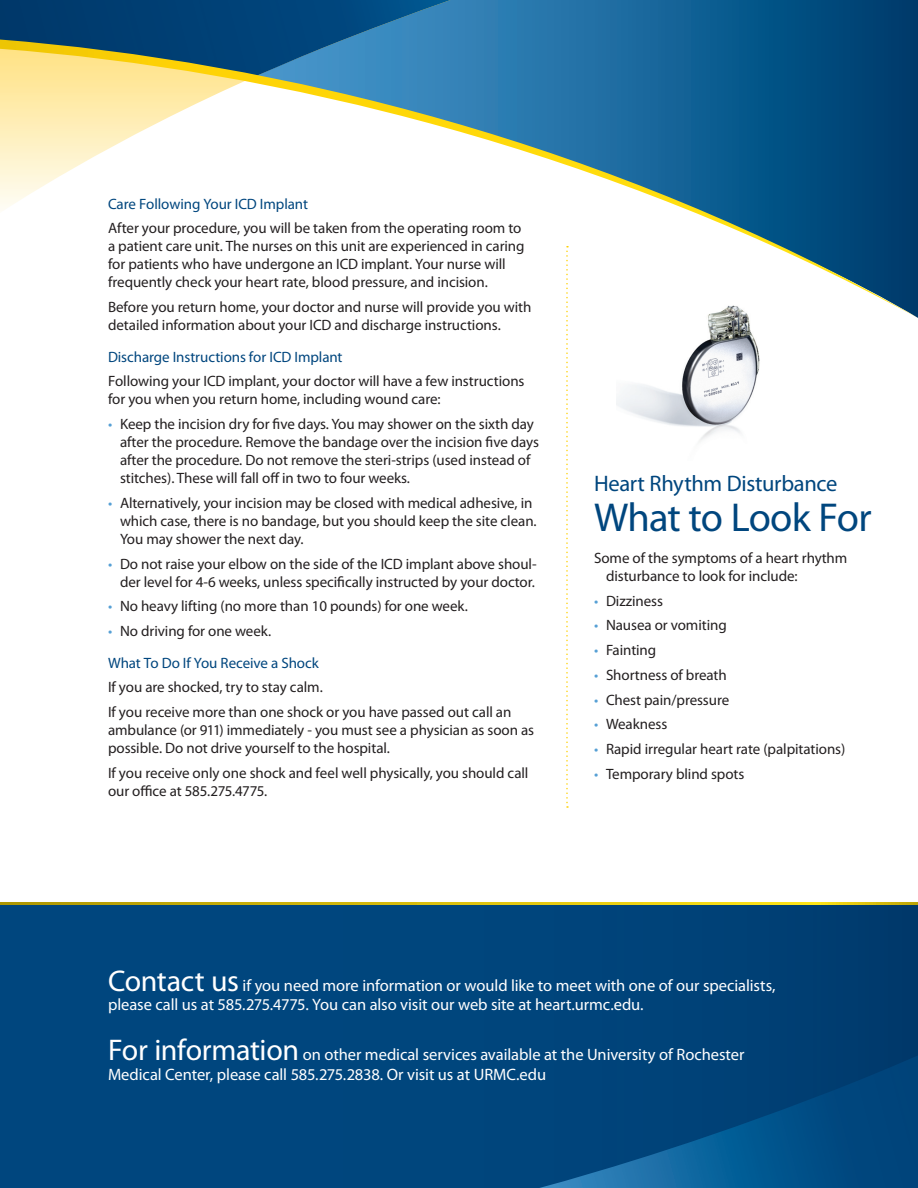
<style>
.page{position:relative;width:918px;height:1188px;background:#fff}
.page>*{position:absolute;margin:0;border:0;box-sizing:border-box;transform-origin:0 0}
.Subhead_2_-_PMS_541{font:40.5px "Myriad Pro";letter-spacing:-.025em;color:#00467e}
.Subhead_2_-_PMS_541-2{font:22.5px "Myriad Pro";letter-spacing:-.015em;color:#00467e}
.Contact_Us_Copy{font:16.5px/19.8px "Myriad Pro";letter-spacing:-.005em;color:#fff}
.Bullet_copy{font:15px/18px "Myriad Pro";letter-spacing:-.005em;color:#231f20}
.Body_Copy{font:15px/18px "Myriad Pro";letter-spacing:-.005em;color:#231f20}
.Subhead_1_-_PMS_541{font:15px "Myriad Pro";letter-spacing:-.005em;color:#00467e}
.s1{color:#56a0d5}
.s2{font-size:30px}
</style>
<div class="page">
<svg style="left:451px;top:0;width:467px;height:40px;background:#146094"></svg>
<svg style="left:0;top:0;width:451px;height:40px;background:#07497e"></svg>
<svg style="left:0;top:40px;width:918px;height:278px"></svg>
<div style="left:0;top:904px;width:918px;height:284px;background:linear-gradient(to right,#004982,#003e72)"></div>
<svg style="left:0;top:903px;width:918px;height:2px;background:#d7bd0c"></svg>
<svg style="left:566px;top:246px;width:2px;height:562px"></svg>
<svg style="left:539px;top:1055px;width:379px;height:133px;background:#024980"></svg>
<img style="left:617px;top:278px;width:193px;height:164px">
<p class="Subhead_1_-_PMS_541" style="left:108px;top:194px;width:202px">Care Following Your ICD Implant</p>
<p class="Body_Copy" style="left:108px;top:219px;width:418px">After your procedure, you will be taken from the operating room to a patient care unit. The nurses on this unit are experienced in caring for patients who have undergone an ICD implant. Your nurse will frequently check your heart rate, blood pressure, and incision.</p>
<p class="Body_Copy" style="left:108px;top:298px;width:425px">Before you return home, your doctor and nurse will provide you with detailed information about your ICD and discharge instructions.</p>
<p class="Subhead_1_-_PMS_541" style="left:108px;top:347px;width:236px">Discharge Instructions for ICD Implant</p>
<p class="Body_Copy" style="left:108px;top:372px;width:418px">Following your ICD implant, your doctor will have a few instructions for you when you return home, including wound care:</p>
<p class="Bullet_copy" style="left:120px;top:415px;width:421px;text-indent:-12px"><span class="s1">•</span> Keep the incision dry for five days. You may shower on the sixth day after the procedure. Remove the bandage over the incision five days after the procedure. Do not remove the steri-strips (used instead of stitches). These will fall off in two to four weeks.</p>
<p class="Bullet_copy" style="left:120px;top:494px;width:418px;text-indent:-12px"><span class="s1">•</span> Alternatively, your incision may be closed with medical adhesive, in which case, there is no bandage, but you should keep the site clean.<br>You may shower the next day.</p>
<p class="Bullet_copy" style="left:108px;top:554px;width:430px;text-align:right"><span class="s1">•</span> Do not raise your elbow on the side of the ICD implant above shoul&shy;der level for 4-6 weeks, unless specifically instructed by your doctor.</p>
<p class="Bullet_copy" style="left:108px;top:597px;width:361px"><span class="s1">•</span> No heavy lifting (no more than 10 pounds) for one week.</p>
<p class="Bullet_copy" style="left:108px;top:622px;width:165px"><span class="s1">•</span> No driving for one week.</p>
<p class="Subhead_1_-_PMS_541" style="left:108px;top:653px;width:212px">What To Do If You Receive a Shock</p>
<p class="Body_Copy" style="left:108px;top:678px;width:216px">If you are shocked, try to stay calm.</p>
<p class="Body_Copy" style="left:108px;top:703px;width:428px">If you receive more than one shock or you have passed out call an ambulance (or 911) immediately - you must see a physician as soon as possible. Do not drive yourself to the hospital.</p>
<p class="Body_Copy" style="left:108px;top:764px;width:422px">If you receive only one shock and feel well physically, you should call our office at 585.275.4775.</p>
<p class="Subhead_2_-_PMS_541-2" style="left:594px;top:469px;width:245px">Heart Rhythm Disturbance</p>
<p class="Subhead_2_-_PMS_541" style="left:594px;top:493px;width:279px">What to Look For</p>
<p class="Bullet_copy" style="left:606px;top:549px;width:243px;text-indent:-12px">Some of the symptoms of a heart rhythm disturbance to look for include:</p>
<p class="Bullet_copy" style="left:594px;top:591px;width:70px"><span class="s1">•</span> Dizziness</p>
<p class="Bullet_copy" style="left:594px;top:616px;width:134px"><span class="s1">•</span> Nausea or vomiting</p>
<p class="Bullet_copy" style="left:594px;top:641px;width:64px"><span class="s1">•</span> Fainting</p>
<p class="Bullet_copy" style="left:594px;top:666px;width:134px"><span class="s1">•</span> Shortness of breath</p>
<p class="Bullet_copy" style="left:594px;top:690px;width:137px"><span class="s1">•</span> Chest pain/pressure</p>
<p class="Bullet_copy" style="left:594px;top:715px;width:75px"><span class="s1">•</span> Weakness</p>
<p class="Bullet_copy" style="left:594px;top:740px;width:253px"><span class="s1">•</span> Rapid irregular heart rate (palpitations)</p>
<p class="Bullet_copy" style="left:594px;top:765px;width:152px"><span class="s1">•</span> Temporary blind spots</p>
<p class="Contact_Us_Copy" style="left:108px;top:975px;width:669px"><span class="s2">Contact us</span> if you need more information or would like to meet with one of our specialists, please call us at 585.275.4775. You can also visit our web site at heart.urmc.edu.</p>
<p class="Contact_Us_Copy" style="left:108px;top:1044px;width:638px"><span class="s2">For information</span> on other medical services available at the University of Rochester<br>Medical Center, please call 585.275.2838. Or visit us at URMC.edu</p>
</div>
